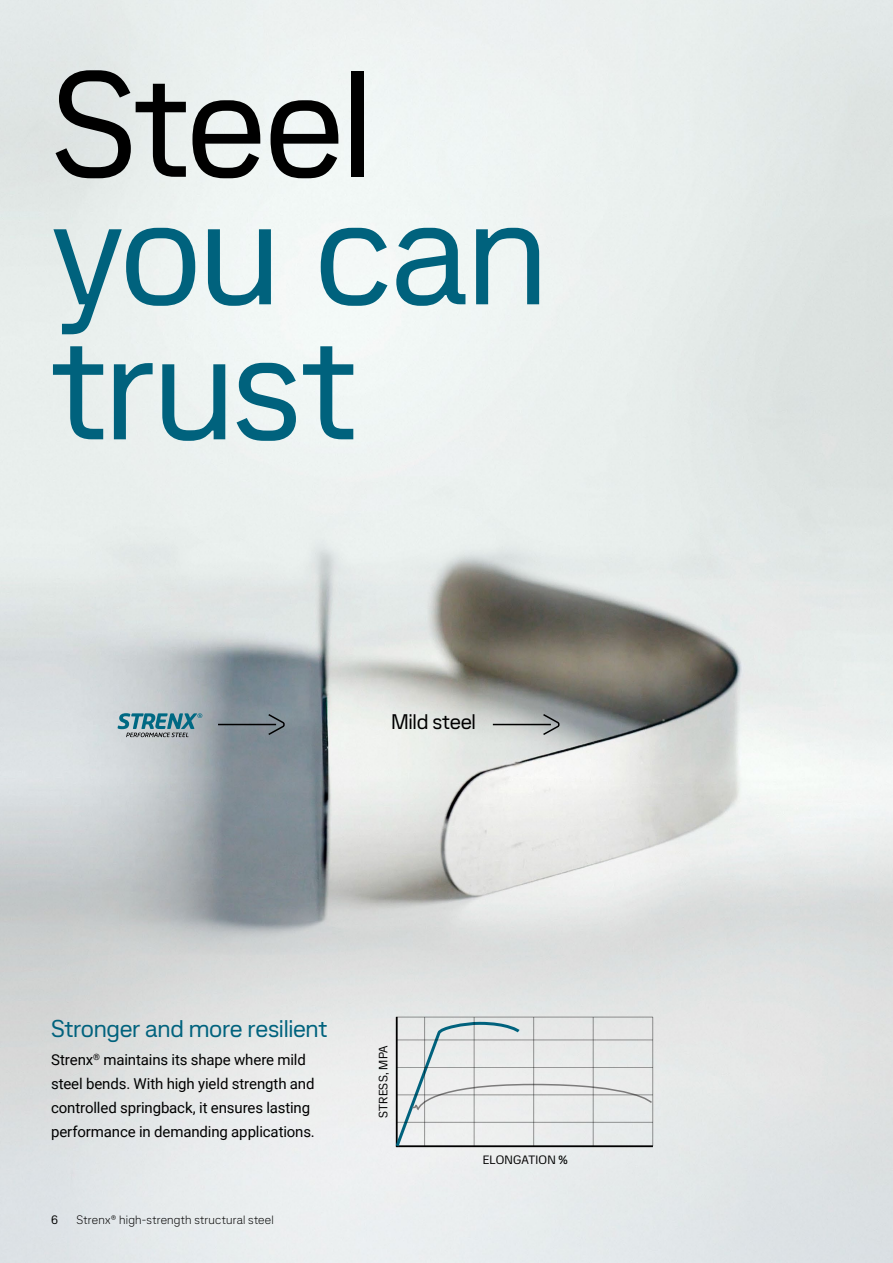
<style>
.page{position:relative;width:893px;height:1263px;background:#fff}
.page>*{position:absolute;margin:0;border:0;box-sizing:border-box;transform-origin:0 0}
.H0{font:150px/131.2px "SSAB Sans";letter-spacing:-.02em;color:#00627d}
.t1{font:24px "SSAB Sans";letter-spacing:-.015em;color:#00627d}
.t2{font:21px "SSAB Sans";letter-spacing:-.02em;color:#000}
.Body{font:15px/24px "Roboto";letter-spacing:-.01em;color:#000}
.t3{font:300 12px "SSAB Sans";letter-spacing:.015em;color:#000}
.t4{font:12px "SSAB Sans";letter-spacing:.02em;color:#000}
.s1{color:#000}
</style>
<div class="page">
<img style="left:0;top:0;width:893px;height:1263px">
<hr style="left:396px;top:1017px;width:2px;height:130px;background:#000">
<svg style="left:394px;top:1020px;width:259px;height:129px;background:#dee2e2"></svg>
<hr style="left:396px;top:1122px;width:257px;height:1px;background:#000">
<hr style="left:396px;top:1094px;width:257px;height:1px;background:#000">
<hr style="left:396px;top:1067px;width:257px;height:1px;background:#000">
<hr style="left:396px;top:1040px;width:257px;height:1px;background:#000">
<hr style="left:396px;top:1017px;width:257px;height:1px;background:#000">
<hr style="left:652px;top:1017px;width:1px;height:129px;background:#000">
<hr style="left:593px;top:1017px;width:1px;height:129px;background:#000">
<hr style="left:533px;top:1017px;width:1px;height:129px;background:#000">
<hr style="left:474px;top:1017px;width:1px;height:129px;background:#000">
<hr style="left:424px;top:1017px;width:1px;height:129px;background:#000">
<svg style="left:118px;top:713px;width:84px;height:24px;background:#749ba6"></svg>
<svg style="left:491px;top:713px;width:70px;height:23px;background:#b2b6b5"></svg>
<svg style="left:217px;top:713px;width:69px;height:23px;background:#768189"></svg>
<p class="H0" style="left:51px;top:60px;width:499px"><span class="s1">Steel </span>you can trust</p>
<p class="t2" style="left:391px;top:709px;width:86px">Mild steel</p>
<h5 class="t1" style="left:51px;top:1014px;width:278px">Stronger and more resilient</h5>
<p class="Body" style="left:51px;top:1047px;width:265px">Strenx<sup>®</sup> maintains its shape where mild steel bends. With high yield strength and controlled springback, it ensures lasting performance in demanding applications.</p>
<p class="t4" style="left:51px;top:1212px;width:8px">6</p>
<p class="t3" style="left:77px;top:1212px;width:199px">Strenx® high-strength structural steel</p>
<p class="t4" style="left:376px;top:1118px;width:75px;rotate:-90deg">STRESS, MPA</p>
<p class="t4" style="left:483px;top:1152px;width:87px">ELONGATION %</p>
</div>
